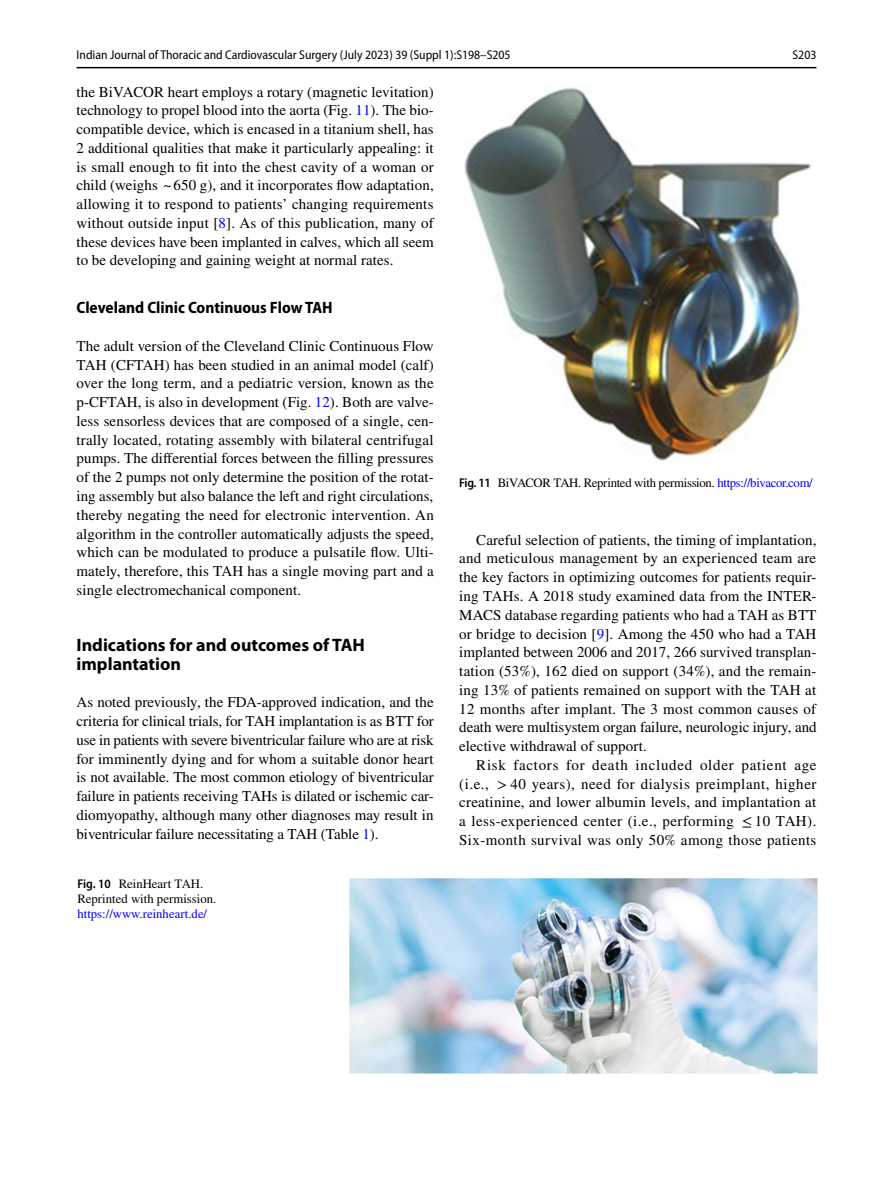
<style>
.page{position:relative;width:893px;height:1187px;background:#fff}
.page>*{position:absolute;margin:0;border:0;box-sizing:border-box;transform-origin:0 0}
.t1{font:700 18px/18.8px "Myriad Pro";color:#000}
.t2{font:700 semi-condensed 16.5px "Myriad Pro";color:#000}
.t3{font:15px/18.8px "STIX";letter-spacing:.005em;color:#000;text-align:justify}
.t4{font:semi-condensed 12.75px "Myriad Pro";color:#000}
.t5{font:12.75px "STIX";letter-spacing:-.025em;color:#000}
.t6{font:12.75px/15px "STIX";color:#000}
.t7{font:12.75px "STIX";color:#00f}
.s1{color:#00f}
.s2{font-family:"Myriad Pro";font-weight:600;font-stretch:semi-condensed}
</style>
<div class="page">
<hr style="left:77px;top:67px;width:739px;height:1px;background:#000">
<img style="left:350px;top:878px;width:467px;height:195px">
<img style="left:464px;top:87px;width:347px;height:374px">
<p class="t4" style="left:77px;top:48px;width:436px">Indian Journal of Thoracic and Cardiovascular Surgery (July 2023) 39 (Suppl 1):S198–S205</p>
<p class="t4" style="left:792px;top:48px;width:25px">S203</p>
<p class="t3" style="left:77px;top:83px;width:359px">the BiVACOR heart employs a rotary (magnetic levitation) technology to propel blood into the aorta (Fig. <span class="s1">11</span>). The bio&shy;compatible device, which is encased in a titanium shell, has 2 additional qualities that make it particularly appealing: it is small enough to fit into the chest cavity of a woman or child (weighs ~650 g), and it incorporates flow adaptation, allowing it to respond to patients’ changing requirements without outside input [<span class="s1">8</span>]. As of this publication, many of these devices have been implanted in calves, which all seem to be developing and gaining weight at normal rates.</p>
<p class="t2" style="left:77px;top:298px;width:258px">Cleveland Clinic Continuous Flow TAH</p>
<p class="t3" style="left:77px;top:337px;width:359px">The adult version of the Cleveland Clinic Continuous Flow TAH (CFTAH) has been studied in an animal model (calf) over the long term, and a pediatric version, known as the p-CFTAH, is also in development (Fig. <span class="s1">12</span>). Both are valve&shy;less sensorless devices that are composed of a single, cen&shy;trally located, rotating assembly with bilateral centrifugal pumps. The differential forces between the filling pressures of the 2 pumps not only determine the position of the rotat&shy;ing assembly but also balance the left and right circulations, thereby negating the need for electronic intervention. An algorithm in the controller automatically adjusts the speed, which can be modulated to produce a pulsatile flow. Ulti&shy;mately, therefore, this TAH has a single moving part and a single electromechanical component.</p>
<p class="t5" style="left:459px;top:474px;width:355px"><span class="s2">Fig. 11</span> BiVACOR TAH. Reprinted with permission. <span class="s1">https://bivacor.com/</span></p>
<p class="t3" style="left:459px;top:531px;width:359px;text-indent:17px">Careful selection of patients, the timing of implantation, and meticulous management by an experienced team are the key factors in optimizing outcomes for patients requir&shy;ing TAHs. A 2018 study examined data from the INTER-MACS database regarding patients who had a TAH as BTT or bridge to decision [<span class="s1">9</span>]. Among the 450 who had a TAH implanted between 2006 and 2017, 266 survived transplan&shy;tation (53%), 162 died on support (34%), and the remain&shy;ing 13% of patients remained on support with the TAH at 12 months after implant. The 3 most common causes of death were multisystem organ failure, neurologic injury, and elective withdrawal of support.</p>
<p class="t3" style="left:459px;top:756px;width:359px;text-indent:17px">Risk factors for death included older patient age (i.e., &gt; 40 years), need for dialysis preimplant, higher creatinine, and lower albumin levels, and implantation at a less-experienced center (i.e., performing ≤ 10 TAH).<br>Six-month survival was only 50% among those patients</p>
<p class="t1" style="left:77px;top:635px;width:290px">Indications for and outcomes of TAH implantation</p>
<p class="t3" style="left:77px;top:694px;width:359px">As noted previously, the FDA-approved indication, and the criteria for clinical trials, for TAH implantation is as BTT for use in patients with severe biventricular failure who are at risk for imminently dying and for whom a suitable donor heart is not available. The most common etiology of biventricular failure in patients receiving TAHs is dilated or ischemic car&shy;diomyopathy, although many other diagnoses may result in biventricular failure necessitating a TAH (Table <span class="s1">1</span>).</p>
<p class="t6" style="left:77px;top:876px;width:140px"><span class="s2">Fig. 10</span> ReinHeart TAH.<br>Reprinted with permission.</p>
<p class="t7" style="left:77px;top:904px;width:131px">https://www.reinheart.de/</p>
</div>
